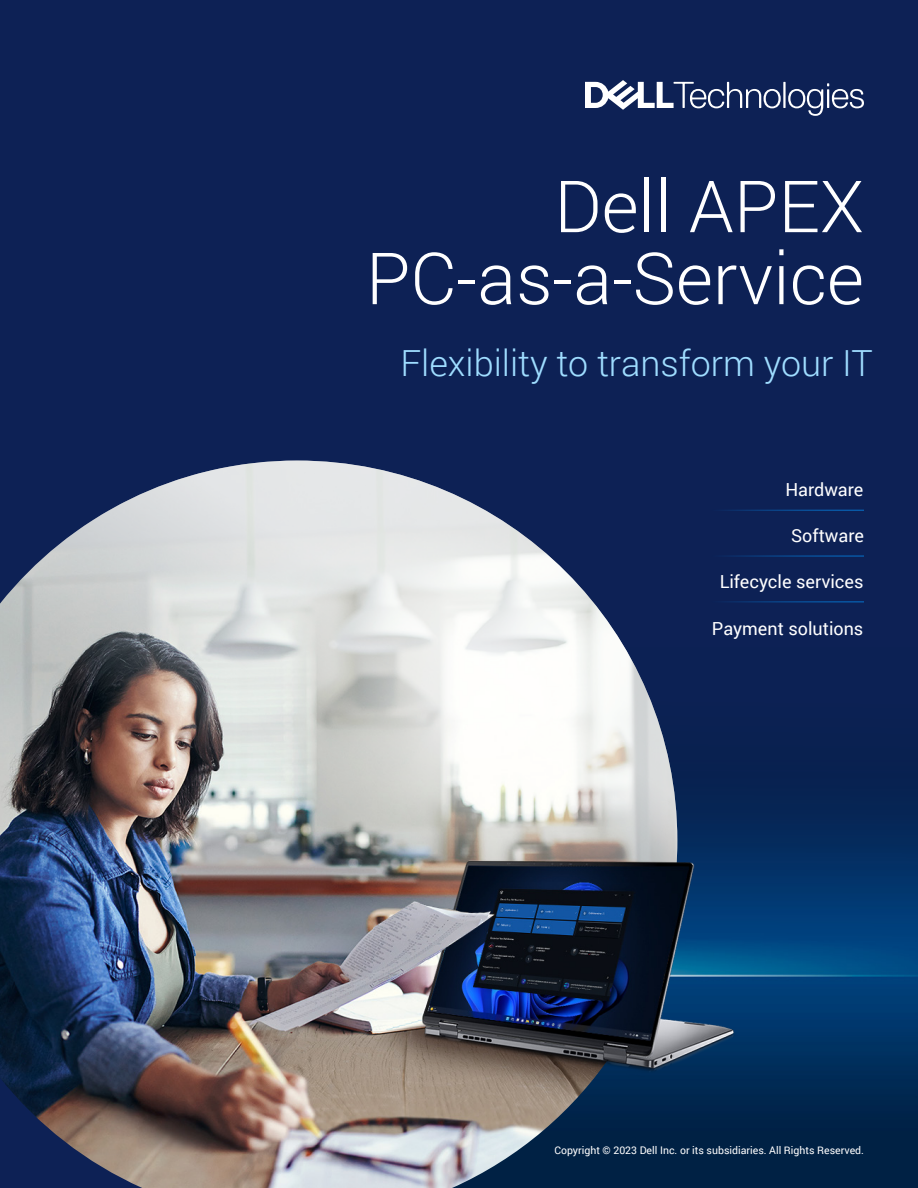
<style>
.page{position:relative;width:918px;height:1188px;background:#0d2155}
.page>*{position:absolute;margin:0;border:0;box-sizing:border-box;transform-origin:0 0}
.t1{font:300 72px/72px "Roboto";color:#fff;text-align:right}
.t2{font:300 36px "Roboto";color:#9fddff}
.t3{font:18px "Roboto";color:#fff}
.Small_Type___Page_Nu{font:10.5px "Roboto";color:#fff}
</style>
<div class="page">
<img style="left:677px;top:826px;width:241px;height:362px">
<img style="left:0;top:461px;width:677px;height:727px">
<img style="left:374px;top:828px;width:406px;height:360px">
<svg style="left:585px;top:80px;width:279px;height:36px"></svg>
<hr style="left:711px;top:510px;width:153px;height:1px;background:#0672cb">
<hr style="left:711px;top:602px;width:153px;height:1px;background:#0672cb">
<hr style="left:711px;top:556px;width:153px;height:1px;background:#0672cb">
<p class="t1" style="left:366px;top:168px;width:500px">Dell APEX<br>PC-as-a-Service</p>
<p class="t2" style="left:400px;top:338px;width:474px">Flexibility to transform your IT</p>
<p class="t3" style="left:785px;top:477px;width:80px">Hardware</p>
<p class="t3" style="left:791px;top:523px;width:74px">Software</p>
<p class="t3" style="left:720px;top:569px;width:145px">Lifecycle services</p>
<p class="t3" style="left:712px;top:616px;width:153px">Payment solutions</p>
<p class="Small_Type___Page_Nu" style="left:554px;top:1143px;width:311px">Copyright © 2023 Dell Inc. or its subsidiaries. All Rights Reserved.</p>
</div>
